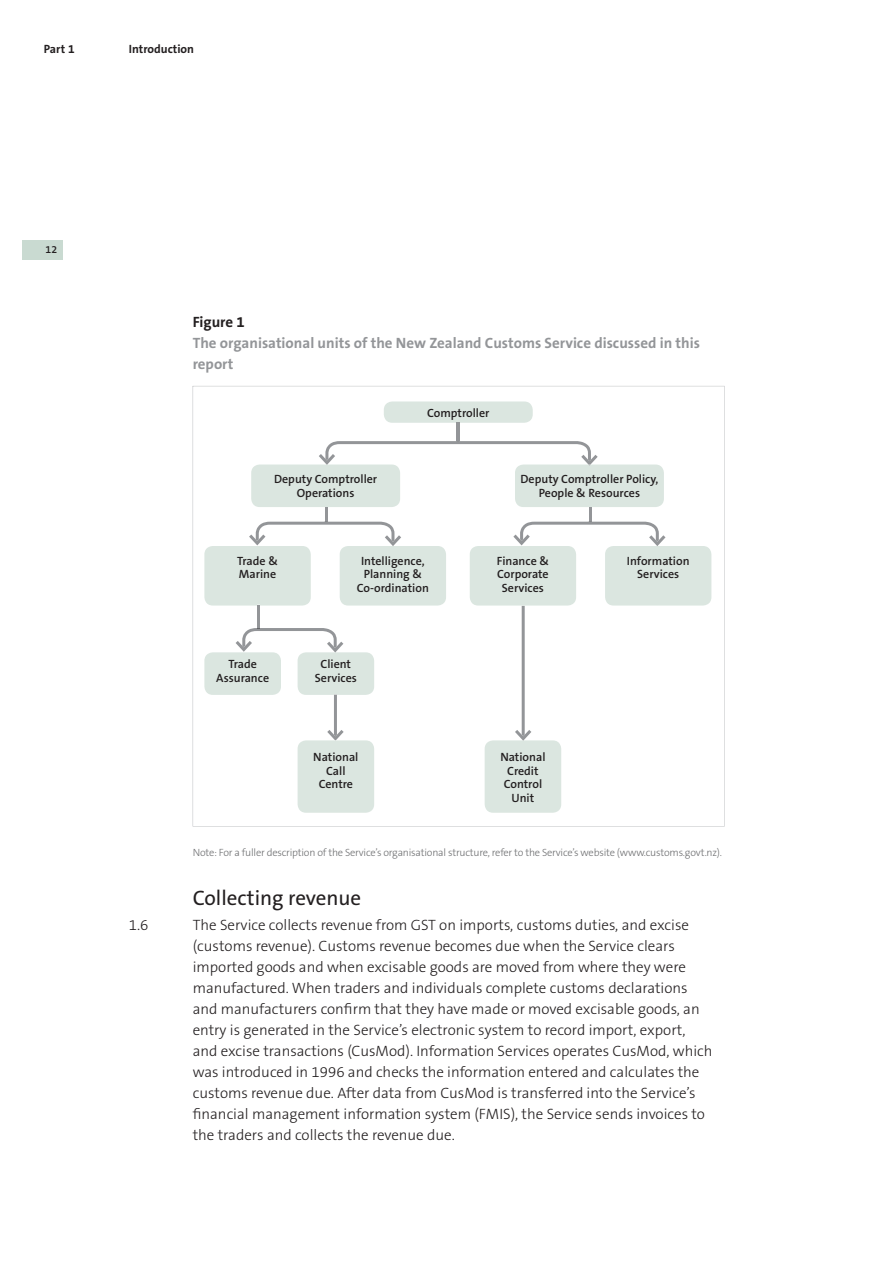
<style>
.page{position:relative;width:896px;height:1266px;background:#fff}
.page>*{position:absolute;margin:0;border:0;box-sizing:border-box;transform-origin:0 0}
.t1{font:21px "The Sans OT5 Plain";color:#231f20}
.t2{font:300 15px/21px "The Sans OT3";color:#231f20}
.t3{font:700 15px/21px "The Sans OT7";color:#939598}
.t4{font:700 15px "The Sans OT7";color:#231f20}
.t5{font:600 12px/13.5px "The Sans OT6";color:#231f20;text-align:center}
.t6{font:700 12px "The Sans OT7";color:#231f20}
.t7{font:300 10.5px "The Sans OT3";letter-spacing:-.02em;color:#6d6e70}
.t8{font:600 10.5px "The Sans OT6";color:#231f20}
</style>
<div class="page">
<div style="left:22px;top:241px;width:41px;height:19px;background:#c9dad1"></div>
<svg style="left:193px;top:386px;width:531px;height:427px"></svg>
<div style="left:384px;top:401px;width:148px;height:22px;background:#dbe6e0;border-radius:9px"></div>
<div style="left:469px;top:546px;width:107px;height:59px;background:#dbe6e0;border-radius:9px"></div>
<div style="left:204px;top:652px;width:77px;height:43px;background:#dbe6e0;border-radius:9px"></div>
<svg style="left:251px;top:441px;width:412px;height:66px"></svg>
<hr style="left:456px;top:423px;width:3px;height:18px;background:#939598">
<hr style="left:324px;top:507px;width:3px;height:14px;background:#939598">
<hr style="left:257px;top:605px;width:3px;height:23px;background:#939598">
<svg style="left:204px;top:521px;width:242px;height:84px"></svg>
<svg style="left:235px;top:628px;width:139px;height:184px"></svg>
<svg style="left:484px;top:521px;width:227px;height:291px"></svg>
<hr style="left:589px;top:507px;width:3px;height:14px;background:#939598">
<p class="t6" style="left:44px;top:44px;width:32px">Part 1</p>
<p class="t6" style="left:129px;top:44px;width:67px">Introduction</p>
<p class="t8" style="left:46px;top:246px;width:13px">12</p>
<p class="t4" style="left:193px;top:316px;width:53px">Figure 1</p>
<p class="t3" style="left:193px;top:334px;width:508px">The organisational units of the New Zealand Customs Service discussed in this report</p>
<p class="t5" style="left:427px;top:407px;width:64px">Comptroller</p>
<p class="t5" style="left:274px;top:473px;width:105px">Deputy Comptroller<br>Operations</p>
<p class="t5" style="left:520px;top:473px;width:139px">Deputy Comptroller Policy,<br>People &amp; Resources</p>
<p class="t5" style="left:237px;top:555px;width:42px;text-align:left">Trade &amp;<br>Marine</p>
<p class="t5" style="left:357px;top:555px;width:73px">Intelligence,<br>Planning &amp;<br>Co-ordination</p>
<p class="t5" style="left:497px;top:555px;width:54px">Finance &amp;<br>Corporate<br>Services</p>
<p class="t5" style="left:626px;top:555px;width:64px">Information<br>Services</p>
<p class="t5" style="left:216px;top:658px;width:54px">Trade<br>Assurance</p>
<p class="t5" style="left:315px;top:658px;width:44px">Client<br>Services</p>
<p class="t5" style="left:313px;top:751px;width:47px">National<br>Call<br>Centre</p>
<p class="t5" style="left:500px;top:751px;width:47px">National<br>Credit<br>Control<br>Unit</p>
<p class="t7" style="left:193px;top:848px;width:531px">Note: For a fuller description of the Service’s organisational structure, refer to the Service’s website (www.customs.govt.nz).</p>
<h1 class="t1" style="left:193px;top:889px;width:170px">Collecting revenue</h1>
<p class="t2" style="left:129px;top:916px;width:21px">1.6</p>
<p class="t2" style="left:193px;top:916px;width:521px">The Service collects revenue from GST on imports, customs duties, and excise (customs revenue). Customs revenue becomes due when the Service clears imported goods and when excisable goods are moved from where they were manufactured. When traders and individuals complete customs declarations and manufacturers confirm that they have made or moved excisable goods, an entry is generated in the Service’s electronic system to record import, export, and excise transactions (CusMod). Information Services operates CusMod, which was introduced in 1996 and checks the information entered and calculates the customs revenue due. After data from CusMod is transferred into the Service’s financial management information system (FMIS), the Service sends invoices to the traders and collects the revenue due.</p>
</div>
